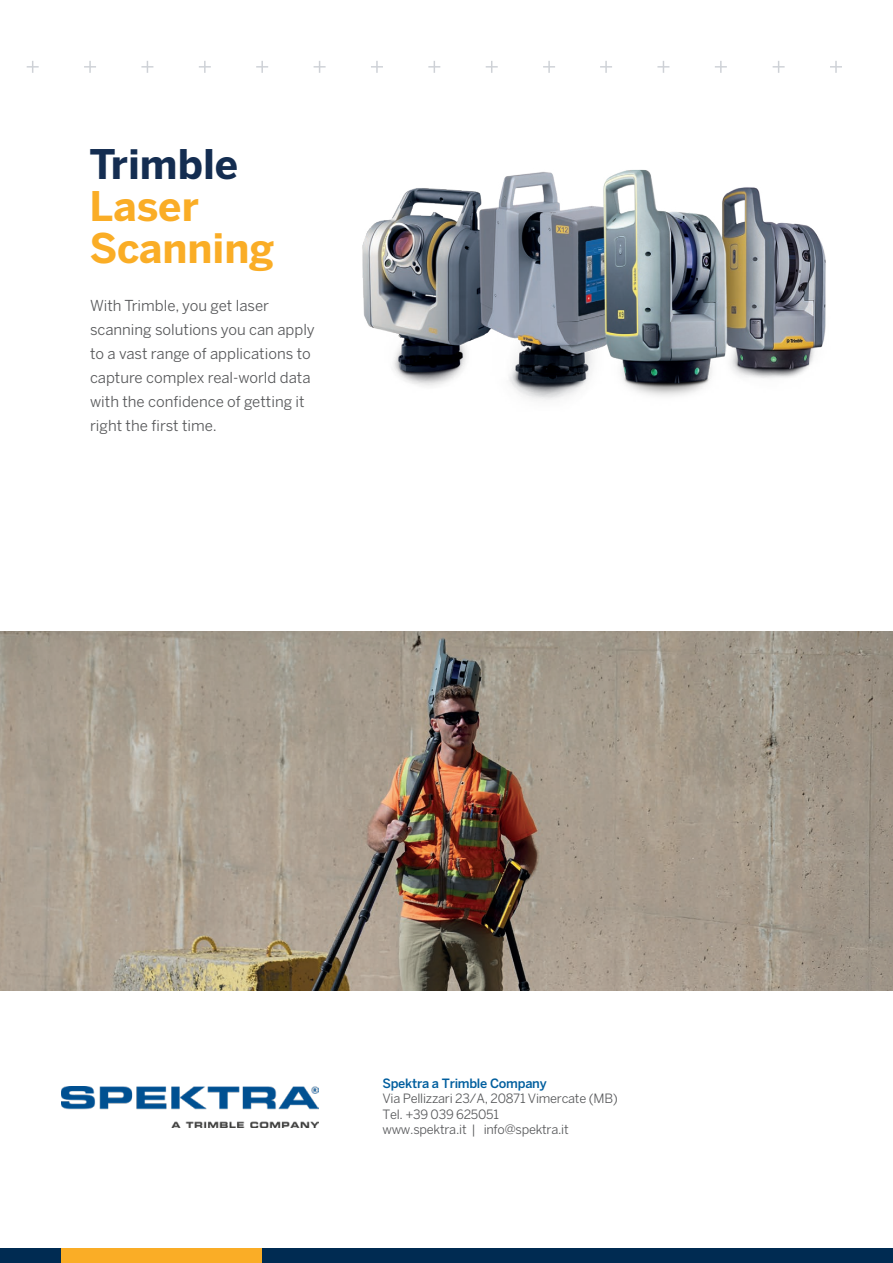
<style>
.page{position:relative;width:893px;height:1263px;background:#fff}
.page>*{position:absolute;margin:0;border:0;box-sizing:border-box;transform-origin:0 0}
.t1{font:700 40.5px/42px "Benton Sans";color:#faad26}
.t2{font:700 40.5px "Benton Sans";color:#142d51}
.t3{font:15px/24px "Benton Sans";color:#57585a}
.t4{font:12.75px/15.3px "Benton Sans";letter-spacing:-.02em;color:#57585a}
.t5{font:500 12.75px "Benton Sans";letter-spacing:-.02em;color:#005e9e}
</style>
<div class="page">
<svg style="left:27px;top:61px;width:12px;height:12px"></svg>
<svg style="left:84px;top:61px;width:12px;height:12px"></svg>
<svg style="left:141px;top:61px;width:12px;height:12px"></svg>
<svg style="left:199px;top:61px;width:12px;height:12px"></svg>
<svg style="left:256px;top:61px;width:12px;height:12px"></svg>
<svg style="left:314px;top:61px;width:12px;height:12px"></svg>
<svg style="left:371px;top:61px;width:12px;height:12px"></svg>
<svg style="left:428px;top:61px;width:12px;height:12px"></svg>
<svg style="left:600px;top:61px;width:12px;height:12px"></svg>
<svg style="left:486px;top:61px;width:12px;height:12px"></svg>
<svg style="left:657px;top:61px;width:12px;height:12px"></svg>
<svg style="left:543px;top:61px;width:12px;height:12px"></svg>
<svg style="left:715px;top:61px;width:12px;height:12px"></svg>
<svg style="left:773px;top:61px;width:12px;height:12px"></svg>
<svg style="left:830px;top:61px;width:12px;height:12px"></svg>
<img style="left:362px;top:169px;width:464px;height:232px">
<img style="left:0;top:631px;width:893px;height:359px">
<div style="left:0;top:1249px;width:893px;height:14px;background:#002b52"></div>
<div style="left:61px;top:1249px;width:201px;height:14px;background:#faad26"></div>
<img style="left:62px;top:1086px;width:256px;height:41px">
<h1 class="t2" style="left:89px;top:135px;width:150px">Trimble</h1>
<h1 class="t1" style="left:89px;top:184px;width:186px">Laser<br>Scanning</h1>
<p class="t3" style="left:90px;top:293px;width:226px">With Trimble, you get laser scanning solutions you can apply to a vast range of applications to capture complex real-world data with the confidence of getting it right the first time.</p>
<p class="t5" style="left:382px;top:1076px;width:166px">Spektra a Trimble Company</p>
<p class="t4" style="left:382px;top:1091px;width:237px">Via Pellizzari 23/A, 20871 Vimercate (MB)<br>Tel. +39 039 625051<br>www.spektra.it | info@spektra.it</p>
</div>
